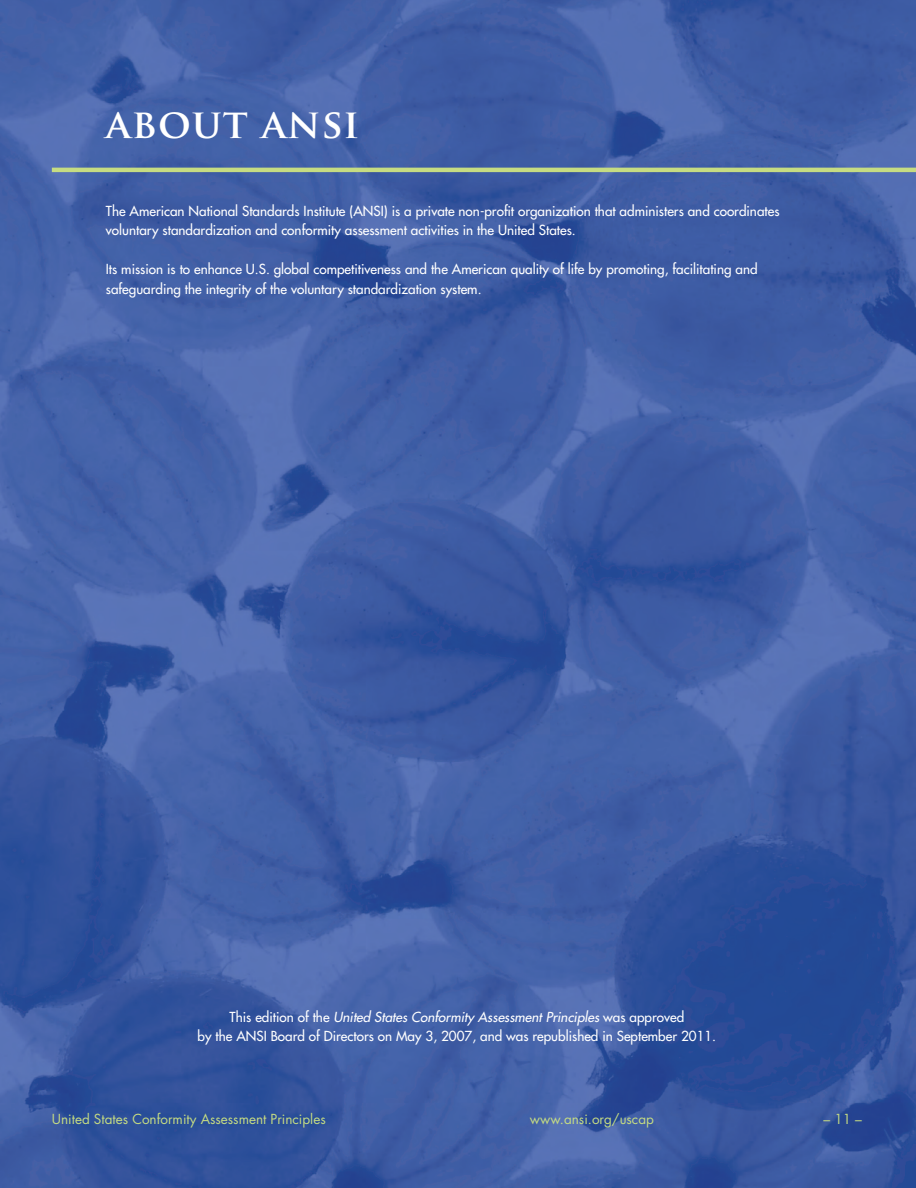
<style>
.page{position:relative;width:916px;height:1188px;background:#fff}
.page>*{position:absolute;margin:0;border:0;box-sizing:border-box;transform-origin:0 0}
.t1{font:700 39.75px "Trajan Pro";letter-spacing:.02em;color:#fff}
.t2{font:13.5px/19.5px "Futura";color:#fff}
.t3{font:13.5px "Futura";color:#c6dc82}
.s1{font-style:italic}
</style>
<div class="page">
<img style="left:0;top:0;width:916px;height:1188px">
<hr style="left:52px;top:168px;width:864px;height:4px;background:#c6dc82">
<p class="t1" style="left:106px;top:99px;width:255px">ABOUT ANSI</p>
<p class="t2" style="left:106px;top:201px;width:675px">The American National Standards Institute (ANSI) is a private non-profit organization that administers and coordinates voluntary standardization and conformity assessment activities in the United States.</p>
<p class="t2" style="left:106px;top:260px;width:653px">Its mission is to enhance U.S. global competitiveness and the American quality of life by promoting, facilitating and safeguarding the integrity of the voluntary standardization system.</p>
<p class="t2" style="left:198px;top:1007px;width:520px;text-align:center">This edition of the <span class="s1">United States Conformity Assessment Principles</span> was approved<br>by the ANSI Board of Directors on May 3, 2007, and was republished in September 2011.</p>
<p class="t3" style="left:52px;top:1111px;width:275px">United States Conformity Assessment Principles</p>
<p class="t3" style="left:530px;top:1111px;width:126px">www.ansi.org/uscap</p>
<p class="t3" style="left:823px;top:1111px;width:40px">– 11 –</p>
</div>
